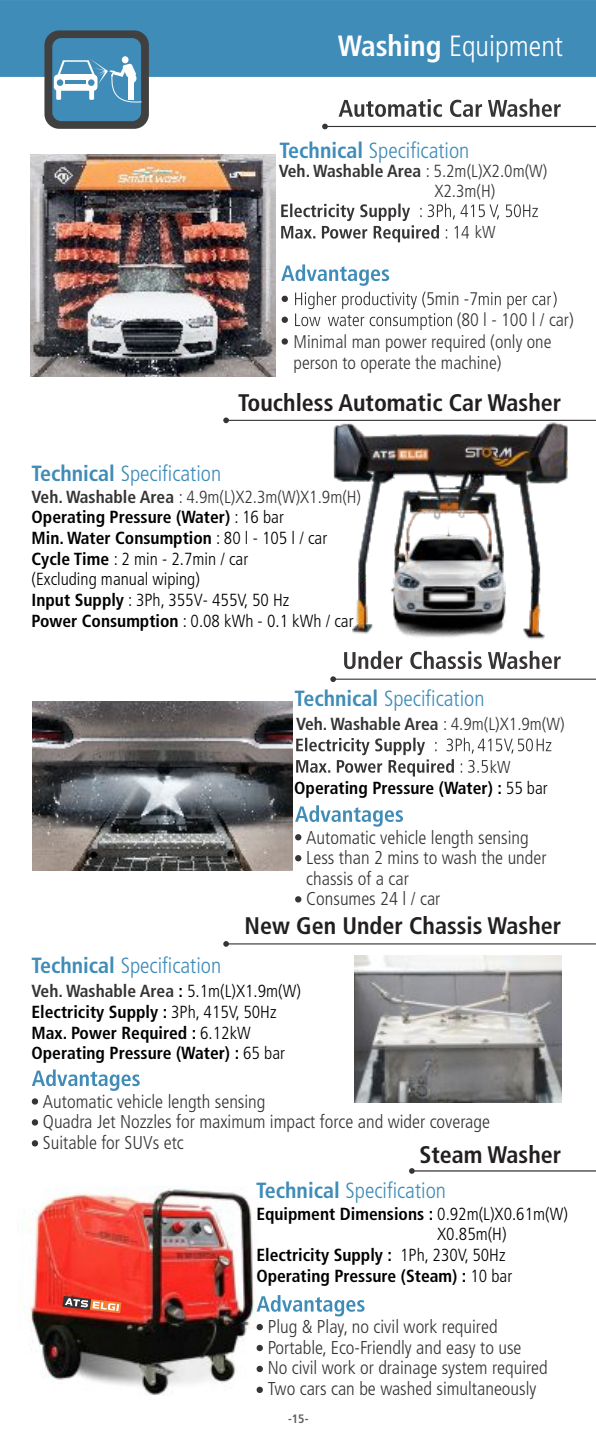
<style>
.page{position:relative;width:596px;height:1440px;background:#fff}
.page>*{position:absolute;margin:0;border:0;box-sizing:border-box;transform-origin:0 0}
.t1{font:300 condensed 29.2px "Frutiger LT";color:#fefefe}
.t2{font:700 condensed 24px "Frutiger LT";color:#231f20}
.t3{font:300 condensed 22px "Frutiger LT";color:#3f8cb8}
.t4{font:300 condensed 18.6px/20.6px "Frutiger LT";color:#373435}
.t5{font:300 condensed 18.2px "Frutiger LT";color:#373435}
.t6{font:700 condensed 17.6px/20.8px "Frutiger LT";color:#000}
.t7{font:300 condensed 17.6px/20.8px "Frutiger LT";color:#000}
.t8{font:300 condensed 17.6px/20.4px "Frutiger LT";color:#373435}
.t9{font:700 condensed 17.6px "Frutiger LT";color:#373435}
.t10{font:300 condensed 17.2px "Frutiger LT";color:#373435}
.t11{font:700 condensed 12.2px "Frutiger LT";color:#606062}
.s1{font-weight:700}
.s2{font-weight:700;color:#373435}
.s3{color:#373435}
.s4{font-weight:300}
</style>
<div class="page">
<img style="left:31px;top:154px;width:245px;height:222px">
<div style="left:0;top:0;width:595px;height:77px;background:#3f8cb8"></div>
<hr style="left:324px;top:126px;width:271px;height:1px;background:#373435">
<svg style="left:338px;top:99px;width:222px;height:18px"></svg>
<svg style="left:322px;top:124px;width:5px;height:5px"></svg>
<hr style="left:333px;top:679px;width:262px;height:1px;background:#373435">
<svg style="left:344px;top:651px;width:216px;height:18px"></svg>
<hr style="left:227px;top:420px;width:368px;height:1px;background:#373435">
<hr style="left:227px;top:943px;width:368px;height:1px;background:#373435">
<hr style="left:411px;top:1170px;width:184px;height:2px;background:#231f20">
<svg style="left:223px;top:418px;width:6px;height:5px"></svg>
<svg style="left:223px;top:941px;width:6px;height:6px"></svg>
<svg style="left:409px;top:1168px;width:5px;height:6px"></svg>
<img style="left:333px;top:422px;width:235px;height:217px">
<svg style="left:281px;top:264px;width:108px;height:22px"></svg>
<svg style="left:281px;top:292px;width:275px;height:53px"></svg>
<svg style="left:281px;top:204px;width:256px;height:38px"></svg>
<svg style="left:295px;top:805px;width:108px;height:22px"></svg>
<svg style="left:295px;top:834px;width:6px;height:69px"></svg>
<svg style="left:330px;top:676px;width:6px;height:6px"></svg>
<svg style="left:296px;top:738px;width:255px;height:39px"></svg>
<img style="left:32px;top:701px;width:260px;height:170px">
<img style="left:354px;top:955px;width:207px;height:147px">
<svg style="left:32px;top:1069px;width:108px;height:22px"></svg>
<svg style="left:32px;top:1098px;width:6px;height:49px"></svg>
<img style="left:17px;top:1187px;width:244px;height:208px">
<svg style="left:62px;top:1296px;width:59px;height:17px"></svg>
<svg style="left:256px;top:1295px;width:108px;height:21px"></svg>
<svg style="left:256px;top:1324px;width:7px;height:48px"></svg>
<svg style="left:256px;top:1387px;width:7px;height:6px"></svg>
<div style="left:44px;top:30px;width:105px;height:99px;background:#414041;border-radius:15px"></div>
<div style="left:52px;top:38px;width:89px;height:83px;background:#3f8cb8;border-radius:9px"></div>
<div style="left:122px;top:56px;width:6px;height:7px;background:#fefefe;border-radius:50%"></div>
<div style="left:54px;top:75px;width:43px;height:16px;background:#fefefe;border-radius:4px"></div>
<svg style="left:56px;top:59px;width:86px;height:44px"></svg>
<div style="left:57px;top:79px;width:6px;height:7px;background:#3f8cb8;border-radius:50%"></div>
<div style="left:88px;top:79px;width:6px;height:7px;background:#3f8cb8;border-radius:50%"></div>
<hr style="left:65px;top:81px;width:21px;height:3px;background:#3f8cb8">
<div style="left:56px;top:88px;width:5px;height:12px;background:#fefefe"></div>
<div style="left:89px;top:88px;width:5px;height:12px;background:#fefefe"></div>
<div style="left:128px;top:79px;width:5px;height:21px;background:#fefefe"></div>
<h1 class="t1" style="left:338px;top:34px;width:226px"><span class="s1">Washing</span> Equipment</h1>
<p class="t3" style="left:279px;top:142px;width:191px"><span class="s1">Technical</span> Specification</p>
<p class="t8" style="left:434px;top:162px;width:114px;text-indent:-155px"><span class="s1">Veh. Washable Area</span> : 5.2m(L)X2.0m(W)<br>X2.3m(H)</p>
<p class="t10" style="left:474px;top:226px;width:22px">kW</p>
<p class="t5" style="left:426px;top:292px;width:53px">5min -7</p>
<p class="t5" style="left:456px;top:312px;width:118px">(80 l - 100 l / car)</p>
<p class="t5" style="left:293px;top:335px;width:259px">Minimal man power required (only one</p>
<p class="t5" style="left:293px;top:356px;width:209px">person to operate the machine)</p>
<p class="t2" style="left:238px;top:393px;width:324px">Touchless Automatic Car Washer</p>
<p class="t3" style="left:31px;top:464px;width:191px"><span class="s1">Technical</span> Specification</p>
<p class="t7" style="left:32px;top:487px;width:331px"><span class="s2">Veh. Washable Area</span> <span class="s3">: 4.9m(L)X2.3m(W)X1.9m(H)<br></span><span class="s1">Operating Pressure (Water)</span> : 16 bar<br><span class="s1">Min. Water Consumption</span> : 80 l - 105 l / car <span class="s1">Cycle Time</span> : 2 min - 2.7min / car<br>(Excluding manual wiping)<br><span class="s1">Input Supply</span> : 3Ph, 355V- 455V, 50 Hz<br><span class="s1">Power Consumption</span> : 0.08 kWh - 0.1 kWh / car</p>
<p class="t3" style="left:294px;top:690px;width:191px"><span class="s1">Technical</span> Specification</p>
<p class="t9" style="left:296px;top:717px;width:270px">Veh. Washable Area <span class="s4">: 4.9m(L)X1.9m(W)</span></p>
<p class="t10" style="left:489px;top:760px;width:22px">kW</p>
<p class="t6" style="left:294px;top:778px;width:255px">Operating Pressure (Water) : <span class="s4">55 bar</span></p>
<p class="t4" style="left:306px;top:828px;width:242px">Automatic vehicle length sensing<br>Less than 2 mins to wash the under chassis of a car<br>Consumes 24 l / car</p>
<p class="t3" style="left:31px;top:956px;width:191px"><span class="s1">Technical</span> Specification</p>
<p class="t2" style="left:244px;top:916px;width:318px">New Gen Under Chassis Washer</p>
<p class="t6" style="left:32px;top:982px;width:271px"><span class="s3">Veh. Washable Area</span> : <span class="s4">5.1m(L)X1.9m(W)<br></span>Electricity Supply : <span class="s4">3Ph, 415V, 50Hz </span>Max. Power Required : <span class="s4">6.12kW </span>Operating Pressure (Water) : <span class="s4">65 bar</span></p>
<p class="t4" style="left:43px;top:1092px;width:448px">Automatic vehicle length sensing<br>Quadra Jet Nozzles for maximum impact force and wider coverage<br>Suitable for SUVs etc</p>
<p class="t2" style="left:419px;top:1145px;width:143px">Steam Washer</p>
<p class="t3" style="left:256px;top:1182px;width:191px"><span class="s1">Technical</span> Specification</p>
<p class="t6" style="left:256px;top:1205px;width:313px">Equipment Dimensions : <span class="s4">0.92m(L)X0.61m(W)</span></p>
<p class="t7" style="left:437px;top:1225px;width:71px">X0.85m(H)</p>
<p class="t6" style="left:256px;top:1246px;width:250px">Electricity Supply : <span class="s4">1Ph, 230V, 50Hz</span></p>
<p class="t6" style="left:256px;top:1267px;width:257px">Operating Pressure (Steam) : <span class="s4">10 bar</span></p>
<p class="t4" style="left:267px;top:1318px;width:281px">Plug &amp; Play, no civil work required Portable, Eco-Friendly and easy to use<br>No civil work or drainage system required Two cars can be washed simultaneously</p>
<p class="t11" style="left:288px;top:1414px;width:22px">-15-</p>
</div>
